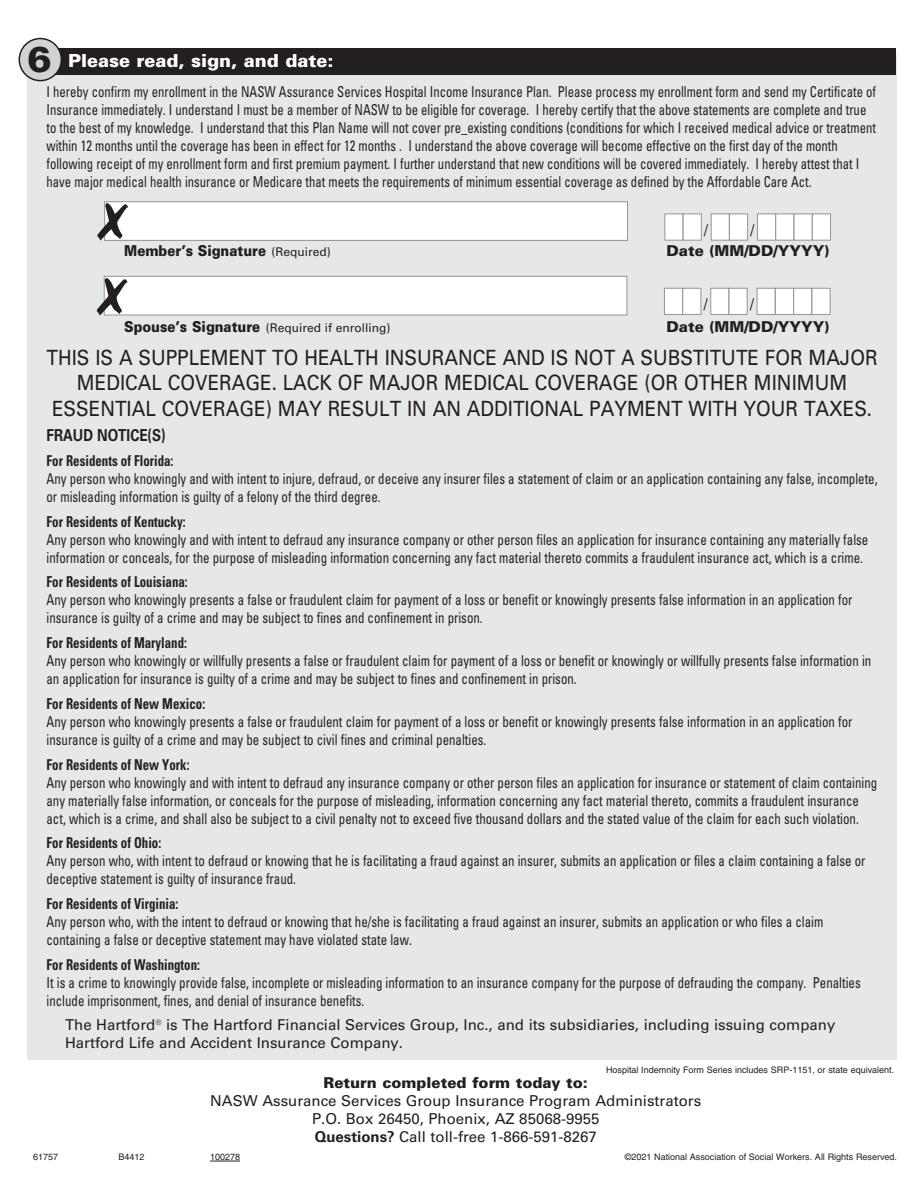
<style>
.page{position:relative;width:918px;height:1188px;background:#fff}
.page>*{position:absolute;margin:0;border:0;box-sizing:border-box;transform-origin:0 0}
.t1{font:54px "Monotype Sorts";color:#231f20}
.t2{font:900 36px "Univers";color:#231f20}
.t3{font:21px/25.2px "Univers";color:#231f20;text-align:center;scale:.9 1}
.t4{font:900 18px "Univers";color:#fff}
.t5{font:700 16.5px "Univers";color:#231f20;scale:.82 1}
.t6{font:condensed 15px/18px "Univers";color:#231f20;scale:.86 1}
.t7{font:condensed 15px/18px "Univers";color:#231f20;scale:.85 1}
.t8{font:15px/18px "Univers";color:#231f20;text-align:center}
.t9{font:700 condensed 15px "Univers";color:#231f20;scale:.86 1}
.t10{font:900 15px "Univers";color:#231f20}
.t11{font:900 15px "Univers";color:#231f20;scale:.88 1}
.t12{font:condensed 15px "Univers";color:#231f20}
.t13{font:12px "Univers";color:#231f20}
.t14{font:9px "Helvetica LT Std";color:#231f20}
.s1{font-weight:400;font-size:12px}
.s2{font-weight:900;font-size:15px}
.s3{font-weight:700}
</style>
<div class="page">
<div style="left:27px;top:55px;width:869px;height:1004px;background:#e6e7e9"></div>
<div style="left:32px;top:48px;width:864px;height:27px;background:#231f20"></div>
<div style="left:19px;top:39px;width:42px;height:42px;background:#d1d2d4;border-radius:50%"></div>
<div style="left:19px;top:38px;width:43px;height:43px;border:2px solid #231f20;border-radius:50%"></div>
<div style="left:104px;top:201px;width:524px;height:40px;background:#fff;border:1px solid #939598"></div>
<div style="left:104px;top:276px;width:523px;height:39px;background:#fff;border:1px solid #939598"></div>
<div style="left:664px;top:214px;width:19px;height:27px;background:#fff;border:1px solid #939598"></div>
<div style="left:683px;top:214px;width:19px;height:27px;background:#fff;border:1px solid #939598"></div>
<div style="left:711px;top:214px;width:19px;height:27px;background:#fff;border:1px solid #939598"></div>
<div style="left:729px;top:214px;width:19px;height:27px;background:#fff;border:1px solid #939598"></div>
<div style="left:757px;top:214px;width:19px;height:27px;background:#fff;border:1px solid #939598"></div>
<div style="left:775px;top:214px;width:19px;height:27px;background:#fff;border:1px solid #939598"></div>
<div style="left:794px;top:214px;width:19px;height:27px;background:#fff;border:1px solid #939598"></div>
<div style="left:812px;top:214px;width:19px;height:27px;background:#fff;border:1px solid #939598"></div>
<div style="left:664px;top:288px;width:19px;height:27px;background:#fff;border:1px solid #939598"></div>
<div style="left:682px;top:288px;width:19px;height:27px;background:#fff;border:1px solid #939598"></div>
<div style="left:710px;top:288px;width:19px;height:27px;background:#fff;border:1px solid #939598"></div>
<div style="left:729px;top:288px;width:19px;height:27px;background:#fff;border:1px solid #939598"></div>
<div style="left:757px;top:288px;width:19px;height:27px;background:#fff;border:1px solid #939598"></div>
<div style="left:775px;top:288px;width:19px;height:27px;background:#fff;border:1px solid #939598"></div>
<div style="left:793px;top:288px;width:19px;height:27px;background:#fff;border:1px solid #939598"></div>
<div style="left:812px;top:288px;width:18px;height:27px;background:#fff;border:1px solid #939598"></div>
<hr style="left:210px;top:1161px;width:30px;height:1px;background:#231f20">
<p class="t2" style="left:28px;top:37px;width:26px">6</p>
<p class="t4" style="left:68px;top:50px;width:267px">Please read, sign, and date:</p>
<p class="t7" style="left:47px;top:82px;width:978px">I hereby confirm my enrollment in the NASW Assurance Services Hospital Income Insurance Plan. Please process my enrollment form and send my Certificate of Insurance immediately. I understand I must be a member of NASW to be eligible for coverage. I hereby certify that the above statements are complete and true to the best of my knowledge. I understand that this Plan Name will not cover pre_existing conditions (conditions for which I received medical advice or treatment within 12 months until the coverage has been in effect for 12 months . I understand the above coverage will become effective on the first day of the month following receipt of my enrollment form and first premium payment. I further understand that new conditions will be covered immediately. I hereby attest that I have major medical health insurance or Medicare that meets the requirements of minimum essential coverage as defined by the Affordable Care Act.</p>
<p class="t1" style="left:97px;top:194px;width:51px">7</p>
<p class="t1" style="left:97px;top:269px;width:51px">7</p>
<p class="t12" style="left:704px;top:220px;width:6px">/</p>
<p class="t12" style="left:750px;top:220px;width:6px">/</p>
<p class="t11" style="left:124px;top:242px;width:236px">Member’s Signature <span class="s1">(Required)</span></p>
<p class="t10" style="left:666px;top:242px;width:164px">Date (MM/DD/YYYY)</p>
<p class="t12" style="left:704px;top:294px;width:6px">/</p>
<p class="t12" style="left:750px;top:294px;width:6px">/</p>
<p class="t13" style="left:124px;top:321px;width:268px"><span class="s2">Spouse’s Signature</span> (Required if enrolling)</p>
<p class="t10" style="left:666px;top:317px;width:164px">Date (MM/DD/YYYY)</p>
<p class="t3" style="left:47px;top:345px;width:925px">THIS IS A SUPPLEMENT TO HEALTH INSURANCE AND IS NOT A SUBSTITUTE FOR MAJOR<br>MEDICAL COVERAGE. LACK OF MAJOR MEDICAL COVERAGE (OR OTHER MINIMUM<br>ESSENTIAL COVERAGE) MAY RESULT IN AN ADDITIONAL PAYMENT WITH YOUR TAXES.</p>
<p class="t5" style="left:47px;top:426px;width:147px">FRAUD NOTICE(S)</p>
<p class="t9" style="left:47px;top:451px;width:149px">For Residents of Florida:</p>
<p class="t6" style="left:47px;top:469px;width:968px">Any person who knowingly and with intent to injure, defraud, or deceive any insurer files a statement of claim or an application containing any false, incomplete, or misleading information is guilty of a felony of the third degree.</p>
<p class="t9" style="left:47px;top:512px;width:163px">For Residents of Kentucky:</p>
<p class="t6" style="left:47px;top:530px;width:957px">Any person who knowingly and with intent to defraud any insurance company or other person files an application for insurance containing any materially false information or conceals, for the purpose of misleading information concerning any fact material thereto commits a fraudulent insurance act, which is a crime.</p>
<p class="t9" style="left:47px;top:573px;width:166px">For Residents of Louisiana:</p>
<p class="t6" style="left:47px;top:591px;width:939px">Any person who knowingly presents a false or fraudulent claim for payment of a loss or benefit or knowingly presents false information in an application for insurance is guilty of a crime and may be subject to fines and confinement in prison.</p>
<p class="t9" style="left:47px;top:633px;width:165px">For Residents of Maryland:</p>
<p class="t6" style="left:47px;top:651px;width:961px">Any person who knowingly or willfully presents a false or fraudulent claim for payment of a loss or benefit or knowingly or willfully presents false information in an application for insurance is guilty of a crime and may be subject to fines and confinement in prison.</p>
<p class="t9" style="left:47px;top:694px;width:186px">For Residents of New Mexico:</p>
<p class="t6" style="left:47px;top:712px;width:939px">Any person who knowingly presents a false or fraudulent claim for payment of a loss or benefit or knowingly presents false information in an application for insurance is guilty of a crime and may be subject to civil fines and criminal penalties.</p>
<p class="t9" style="left:47px;top:755px;width:168px">For Residents of New York:</p>
<p class="t6" style="left:47px;top:773px;width:968px">Any person who knowingly and with intent to defraud any insurance company or other person files an application for insurance or statement of claim containing any materially false information, or conceals for the purpose of misleading, information concerning any fact material thereto, commits a fraudulent insurance act, which is a crime, and shall also be subject to a civil penalty not to exceed five thousand dollars and the stated value of the claim for each such violation.</p>
<p class="t9" style="left:47px;top:834px;width:135px">For Residents of Ohio:</p>
<p class="t6" style="left:47px;top:852px;width:954px">Any person who, with intent to defraud or knowing that he is facilitating a fraud against an insurer, submits an application or files a claim containing a false or deceptive statement is guilty of insurance fraud.</p>
<p class="t9" style="left:47px;top:894px;width:155px">For Residents of Virginia:</p>
<p class="t6" style="left:47px;top:912px;width:905px">Any person who, with the intent to defraud or knowing that he/she is facilitating a fraud against an insurer, submits an application or who files a claim containing a false or deceptive statement may have violated state law.</p>
<p class="t9" style="left:47px;top:955px;width:180px">For Residents of Washington:</p>
<p class="t6" style="left:47px;top:973px;width:948px">It is a crime to knowingly provide false, incomplete or misleading information to an insurance company for the purpose of defrauding the company. Penalties include imprisonment, fines, and denial of insurance benefits.</p>
<p class="t8" style="left:65px;top:1015px;width:772px;text-align:left">The Hartford<sup>®</sup> is The Hartford Financial Services Group, Inc., and its subsidiaries, including issuing company<br>Hartford Life and Accident Insurance Company.</p>
<p class="t14" style="left:606px;top:1065px;width:290px">Hospital Indemnity Form Series includes SRP-1151, or state equivalent.</p>
<p class="t10" style="left:324px;top:1073px;width:266px">Return completed form today to:</p>
<p class="t8" style="left:210px;top:1092px;width:492px">NASW Assurance Services Group Insurance Program Administrators<br>P.O. Box 26450, Phoenix, AZ 85068-9955</p>
<p class="t8" style="left:315px;top:1128px;width:284px"><span class="s3">Questions?</span> Call toll-free 1-866-591-8267</p>
<p class="t14" style="left:33px;top:1152px;width:27px">61757</p>
<p class="t14" style="left:118px;top:1152px;width:28px">B4412</p>
<p class="t14" style="left:210px;top:1152px;width:32px">100278</p>
<p class="t14" style="left:625px;top:1152px;width:274px">©2021 National Association of Social Workers. All Rights Reserved.</p>
</div>
